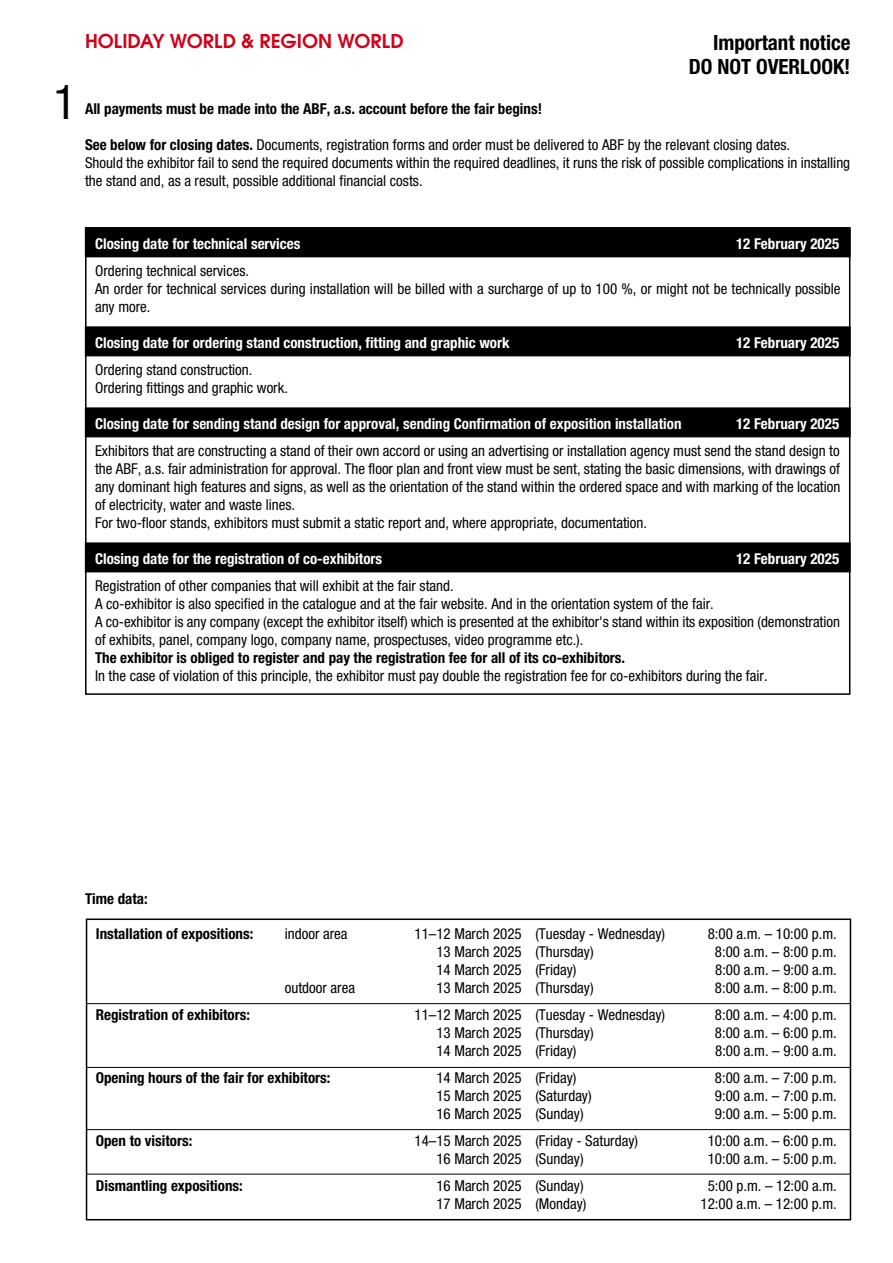
<style>
.page{position:relative;width:893px;height:1263px;background:#fff}
.page>*{position:absolute;margin:0;border:0;box-sizing:border-box;transform-origin:0 0}
.t1{font:condensed 48px "Helvetica Neue LT Pro";color:#000}
.t2{font:700 condensed 21px/24px "Helvetica Neue LT Pro";letter-spacing:-.005em;color:#000;text-align:right}
.t3{font:21px "Avant Gar Got Itc TOT Dem";color:#d10019}
.t4{font:condensed 15px/18px "Helvetica Neue LT Pro";color:#000}
.t5{font:700 condensed 15px "Helvetica Neue LT Pro";color:#fff}
.t6{font:700 condensed 15px "Helvetica Neue LT Pro";color:#000}
.s1{font-weight:700}
</style>
<div class="page">
<div style="left:85px;top:227px;width:766px;height:30px;background:#000"></div>
<div style="left:85px;top:326px;width:766px;height:30px;background:#000"></div>
<div style="left:85px;top:407px;width:766px;height:30px;background:#000"></div>
<div style="left:85px;top:542px;width:766px;height:30px;background:#000"></div>
<div style="left:85px;top:227px;width:765px;height:468px;border:2px solid #000"></div>
<div style="left:86px;top:918px;width:765px;height:302px;border:2px solid #000"></div>
<hr style="left:87px;top:1067px;width:763px;height:1px;background:#000">
<hr style="left:87px;top:1129px;width:763px;height:1px;background:#000">
<hr style="left:87px;top:1174px;width:763px;height:1px;background:#000">
<hr style="left:87px;top:1003px;width:763px;height:1px;background:#000">
<h1 class="t1" style="left:53px;top:75px;width:25px">1</h1>
<h2 class="t3" style="left:85px;top:29px;width:320px">HOLIDAY WORLD &amp; REGION WORLD</h2>
<h2 class="t2" style="left:689px;top:30px;width:163px">Important notice<br>DO NOT OVERLOOK!</h2>
<p class="t6" style="left:85px;top:99px;width:459px">All payments must be made into the ABF, a.s. account before the fair begins!</p>
<p class="t4" style="left:85px;top:135px;width:767px"><span class="s1">See below for closing dates.</span> Documents, registration forms and order must be delivered to ABF by the relevant closing dates.<br>Should the exhibitor fail to send the required documents within the required deadlines, it runs the risk of possible complications in installing the stand and, as a result, possible additional financial costs.</p>
<p class="t5" style="left:95px;top:234px;width:207px">Closing date for technical services</p>
<p class="t5" style="left:736px;top:234px;width:105px">12 February 2025</p>
<p class="t4" style="left:95px;top:261px;width:747px">Ordering technical services.<br>An order for technical services during installation will be billed with a surcharge of up to 100 %, or might not be technically possible any more.</p>
<p class="t5" style="left:95px;top:333px;width:416px">Closing date for ordering stand construction, fitting and graphic work</p>
<p class="t5" style="left:736px;top:333px;width:105px">12 February 2025</p>
<p class="t4" style="left:95px;top:360px;width:194px">Ordering stand construction.<br>Ordering fittings and graphic work.</p>
<p class="t5" style="left:95px;top:414px;width:588px">Closing date for sending stand design for approval, sending Confirmation of exposition installation</p>
<p class="t5" style="left:736px;top:414px;width:105px">12 February 2025</p>
<p class="t4" style="left:95px;top:441px;width:747px">Exhibitors that are constructing a stand of their own accord or using an advertising or installation agency must send the stand design to the ABF, a.s. fair administration for approval. The floor plan and front view must be sent, stating the basic dimensions, with drawings of any dominant high features and signs, as well as the orientation of the stand within the ordered space and with marking of the location of electricity, water and waste lines.<br>For two-floor stands, exhibitors must submit a static report and, where appropriate, documentation.</p>
<p class="t5" style="left:95px;top:549px;width:289px">Closing date for the registration of co-exhibitors</p>
<p class="t5" style="left:736px;top:549px;width:105px">12 February 2025</p>
<p class="t4" style="left:95px;top:576px;width:746px">Registration of other companies that will exhibit at the fair stand.<br>A co-exhibitor is also specified in the catalogue and at the fair website. And in the orientation system of the fair.<br>A co-exhibitor is any company (except the exhibitor itself) which is presented at the exhibitor's stand within its exposition (demonstration of exhibits, panel, company logo, company name, prospectuses, video programme etc.).</p>
<p class="t6" style="left:95px;top:648px;width:532px">The exhibitor is obliged to register and pay the registration fee for all of its co-exhibitors.</p>
<p class="t4" style="left:95px;top:666px;width:674px">In the case of violation of this principle, the exhibitor must pay double the registration fee for co-exhibitors during the fair.</p>
<p class="t6" style="left:85px;top:889px;width:64px">Time data:</p>
<p class="t6" style="left:96px;top:925px;width:159px">Installation of expositions:</p>
<p class="t4" style="left:285px;top:925px;width:64px">indoor area</p>
<p class="t4" style="left:414px;top:925px;width:252px">11–12 March 2025 (Tuesday - Wednesday)</p>
<p class="t4" style="left:708px;top:925px;width:131px">8:00 a.m. – 10:00 p.m.</p>
<p class="t4" style="left:436px;top:943px;width:159px">13 March 2025 (Thursday)</p>
<p class="t4" style="left:715px;top:943px;width:123px">8:00 a.m. – 8:00 p.m.</p>
<p class="t4" style="left:436px;top:961px;width:141px">14 March 2025 (Friday)</p>
<p class="t4" style="left:715px;top:961px;width:123px">8:00 a.m. – 9:00 a.m.</p>
<p class="t4" style="left:285px;top:979px;width:72px">outdoor area</p>
<p class="t4" style="left:436px;top:979px;width:159px">13 March 2025 (Thursday)</p>
<p class="t4" style="left:715px;top:979px;width:123px">8:00 a.m. – 8:00 p.m.</p>
<p class="t6" style="left:96px;top:1006px;width:156px">Registration of exhibitors:</p>
<p class="t4" style="left:414px;top:1006px;width:252px">11–12 March 2025 (Tuesday - Wednesday)</p>
<p class="t4" style="left:715px;top:1006px;width:123px">8:00 a.m. – 4:00 p.m.</p>
<p class="t4" style="left:436px;top:1024px;width:159px">13 March 2025 (Thursday)</p>
<p class="t4" style="left:715px;top:1024px;width:123px">8:00 a.m. – 6:00 p.m.</p>
<p class="t4" style="left:436px;top:1042px;width:141px">14 March 2025 (Friday)</p>
<p class="t4" style="left:715px;top:1042px;width:123px">8:00 a.m. – 9:00 a.m.</p>
<p class="t6" style="left:96px;top:1069px;width:236px">Opening hours of the fair for exhibitors:</p>
<p class="t4" style="left:436px;top:1069px;width:141px">14 March 2025 (Friday)</p>
<p class="t4" style="left:715px;top:1069px;width:123px">8:00 a.m. – 7:00 p.m.</p>
<p class="t4" style="left:436px;top:1087px;width:157px">15 March 2025 (Saturday)</p>
<p class="t4" style="left:715px;top:1087px;width:123px">9:00 a.m. – 7:00 p.m.</p>
<p class="t4" style="left:436px;top:1105px;width:149px">16 March 2025 (Sunday)</p>
<p class="t4" style="left:715px;top:1105px;width:123px">9:00 a.m. – 5:00 p.m.</p>
<p class="t6" style="left:96px;top:1132px;width:98px">Open to visitors:</p>
<p class="t4" style="left:414px;top:1132px;width:225px">14–15 March 2025 (Friday - Saturday)</p>
<p class="t4" style="left:708px;top:1132px;width:131px">10:00 a.m. – 6:00 p.m.</p>
<p class="t4" style="left:436px;top:1150px;width:149px">16 March 2025 (Sunday)</p>
<p class="t4" style="left:708px;top:1150px;width:131px">10:00 a.m. – 5:00 p.m.</p>
<p class="t6" style="left:96px;top:1177px;width:149px">Dismantling expositions:</p>
<p class="t4" style="left:436px;top:1177px;width:149px">16 March 2025 (Sunday)</p>
<p class="t4" style="left:708px;top:1177px;width:131px">5:00 p.m. – 12:00 a.m.</p>
<p class="t4" style="left:436px;top:1195px;width:151px">17 March 2025 (Monday)</p>
<p class="t4" style="left:700px;top:1195px;width:138px">12:00 a.m. – 12:00 p.m.</p>
</div>
